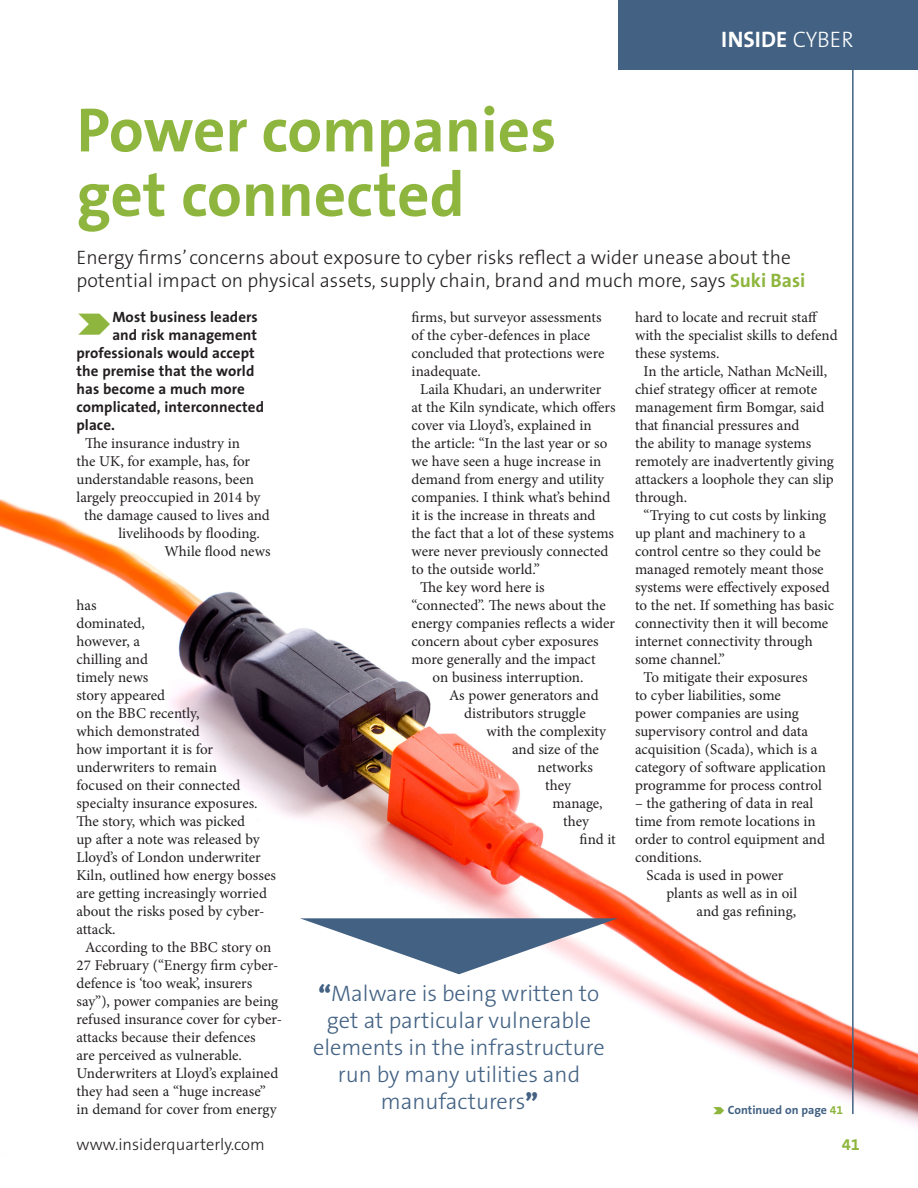
<style>
.page{position:relative;width:918px;height:1188px;background:#fff}
.page>*{position:absolute;margin:0;border:0;box-sizing:border-box;transform-origin:0 0}
._02_Headline_Bold{font:700 63px/64.5px "The Sans B7";color:#8eb63e}
._02_1st_Paragraph{font:39.6px "Geometric Arrows";color:#8eb63e}
._10_Pull_Quote{font:300 22.5px/27px "The Sans B3";color:#426183;text-align:center}
._06_Table_copy{font:700 22.5px "The Sans B7";color:#fff}
._04_Standfirst{font:300 19.5px/22.5px "The Sans B3";color:#231f20}
.t1{font:300 16.5px "The Sans B3";color:#231f20}
.t2{font:700 16.5px "The Sans B7";color:#8eb63e}
._01_Body_Copy{font:15px/18px "Minion Pro";color:#231f20}
._02_1st_Paragraph-2{font:700 15px "The Sans B7";letter-spacing:.005em;color:#231f20}
._06_Caption{font:700 12px "The Sans B7";color:#426183}
.s1{font-family:"The Sans B3";font-weight:300}
.s2{font-family:"The Sans B7";font-weight:700;color:#8eb63e}
.s3{font-family:"The Sans B9";font-weight:900}
.s4{font-family:"Geometric Arrows";font-weight:400;font-size:13.5px;color:#8eb63e}
.s5{color:#8eb63e}
</style>
<div class="page">
<img style="left:0;top:499px;width:918px;height:627px">
<div style="left:618px;top:0;width:300px;height:70px;background:#426183"></div>
<hr style="left:852px;top:66px;width:2px;height:1048px;background:#426183">
<svg style="left:300px;top:918px;width:318px;height:56px"></svg>
<p class="_02_Headline_Bold" style="left:77px;top:100px;width:481px">Power companies get connected</p>
<p class="_06_Table_copy" style="left:721px;top:27px;width:134px">INSIDE <span class="s1">CYBER</span></p>
<p class="_04_Standfirst" style="left:77px;top:247px;width:730px">Energy firms’ concerns about exposure to cyber risks reflect a wider unease about the potential impact on physical assets, supply chain, brand and much more, says <span class="s2">Suki Basi</span></p>
<p class="_02_1st_Paragraph" style="left:77px;top:303px;width:37px">O</p>
<p class="_02_1st_Paragraph-2" style="left:112px;top:309px;width:147px">Most business leaders</p>
<p class="_02_1st_Paragraph-2" style="left:112px;top:327px;width:146px">and risk management</p>
<p class="_02_1st_Paragraph-2" style="left:77px;top:345px;width:180px">professionals would accept</p>
<p class="_02_1st_Paragraph-2" style="left:77px;top:363px;width:179px">the premise that the world</p>
<p class="_02_1st_Paragraph-2" style="left:77px;top:381px;width:170px">has become a much more</p>
<p class="_02_1st_Paragraph-2" style="left:77px;top:399px;width:189px">complicated, interconnected</p>
<p class="_02_1st_Paragraph-2" style="left:77px;top:417px;width:40px">place.</p>
<p class="_01_Body_Copy" style="left:85px;top:435px;width:157px">The insurance industry in</p>
<p class="_01_Body_Copy" style="left:77px;top:453px;width:175px">the UK, for example, has, for</p>
<p class="_01_Body_Copy" style="left:77px;top:471px;width:179px">understandable reasons, been</p>
<p class="_01_Body_Copy" style="left:77px;top:489px;width:185px">largely preoccupied in 2014 by</p>
<p class="_01_Body_Copy" style="left:84px;top:507px;width:187px">the damage caused to lives and</p>
<p class="_01_Body_Copy" style="left:119px;top:525px;width:143px">livelihoods by flooding.</p>
<p class="_01_Body_Copy" style="left:165px;top:543px;width:108px">While flood news</p>
<p class="_01_Body_Copy" style="left:77px;top:597px;width:201px">has<br>dominated,<br>however, a<br>chilling and<br>timely news<br>story appeared<br>on the BBC recently,<br>which demonstrated<br>how important it is for underwriters to remain<br>focused on their connected specialty insurance exposures.<br>The story, which was picked<br>up after a note was released by<br>Lloyd’s of London underwriter<br>Kiln, outlined how energy bosses are getting increasingly worried about the risks posed by cyber&shy;attack.</p>
<p class="_01_Body_Copy" style="left:77px;top:939px;width:207px;text-indent:9px">According to the BBC story on<br>27 February (“Energy firm cyber&shy;defence is ‘too weak’, insurers say”), power companies are being refused insurance cover for cyber&shy;attacks because their defences<br>are perceived as vulnerable.<br>Underwriters at Lloyd’s explained they had seen a “huge increase”<br>in demand for cover from energy</p>
<p class="_01_Body_Copy" style="left:412px;top:309px;width:194px">firms, but surveyor assessments of the cyber-defences in place concluded that protections were inadequate.</p>
<p class="_01_Body_Copy" style="left:412px;top:381px;width:205px;text-indent:9px">Laila Khudari, an underwriter at the Kiln syndicate, which offers cover via Lloyd’s, explained in<br>the article: “In the last year or so we have seen a huge increase in demand from energy and utility companies. I think what’s behind it is the increase in threats and the fact that a lot of these systems were never previously connected to the outside world.”</p>
<p class="_01_Body_Copy" style="left:420px;top:579px;width:126px">The key word here is</p>
<p class="_01_Body_Copy" style="left:412px;top:597px;width:196px">“connected”. The news about the</p>
<p class="_01_Body_Copy" style="left:412px;top:615px;width:205px">energy companies reflects a wider</p>
<p class="_01_Body_Copy" style="left:412px;top:633px;width:188px">concern about cyber exposures</p>
<p class="_01_Body_Copy" style="left:412px;top:651px;width:185px">more generally and the impact</p>
<p class="_01_Body_Copy" style="left:433px;top:669px;width:152px">on business interruption.</p>
<p class="_01_Body_Copy" style="left:449px;top:687px;width:151px">As power generators and</p>
<p class="_01_Body_Copy" style="left:464px;top:705px;width:123px">distributors struggle</p>
<p class="_01_Body_Copy" style="left:487px;top:723px;width:121px">with the complexity</p>
<p class="_01_Body_Copy" style="left:512px;top:741px;width:88px">and size of the</p>
<p class="_01_Body_Copy" style="left:538px;top:759px;width:57px">networks</p>
<p class="_01_Body_Copy" style="left:545px;top:777px;width:27px">they</p>
<p class="_01_Body_Copy" style="left:553px;top:795px;width:51px">manage,</p>
<p class="_01_Body_Copy" style="left:563px;top:813px;width:27px">they</p>
<p class="_01_Body_Copy" style="left:580px;top:831px;width:38px">find it</p>
<p class="_01_Body_Copy" style="left:635px;top:309px;width:204px">hard to locate and recruit staff with the specialist skills to defend these systems.</p>
<p class="_01_Body_Copy" style="left:635px;top:363px;width:200px;text-indent:9px">In the article, Nathan McNeill, chief strategy officer at remote management firm Bomgar, said that financial pressures and<br>the ability to manage systems remotely are inadvertently giving attackers a loophole they can slip through.</p>
<p class="_01_Body_Copy" style="left:635px;top:507px;width:201px;text-indent:9px">“Trying to cut costs by linking up plant and machinery to a control centre so they could be managed remotely meant those systems were effectively exposed to the net. If something has basic connectivity then it will become internet connectivity through some channel.”</p>
<p class="_01_Body_Copy" style="left:635px;top:669px;width:192px;text-indent:9px">To mitigate their exposures<br>to cyber liabilities, some<br>power companies are using supervisory control and data acquisition (Scada), which is a category of software application programme for process control</p>
<p class="_01_Body_Copy" style="left:635px;top:795px;width:191px">– the gathering of data in real time from remote locations in order to control equipment and conditions.</p>
<p class="_01_Body_Copy" style="left:647px;top:867px;width:138px">Scada is used in power</p>
<p class="_01_Body_Copy" style="left:667px;top:885px;width:132px">plants as well as in oil</p>
<p class="_01_Body_Copy" style="left:697px;top:903px;width:101px">and gas refining,</p>
<p class="_10_Pull_Quote" style="left:313px;top:980px;width:293px"><span class="s3">“</span>Malware is being written to get at particular vulnerable elements in the infrastructure run by many utilities and manufacturers<span class="s3">”</span></p>
<p class="_06_Caption" style="left:713px;top:1104px;width:132px"><span class="s4">O</span> Continued on page <span class="s5">41</span></p>
<p class="t1" style="left:77px;top:1136px;width:190px">www.insiderquarterly.com</p>
<p class="t2" style="left:842px;top:1136px;width:20px">41</p>
</div>
